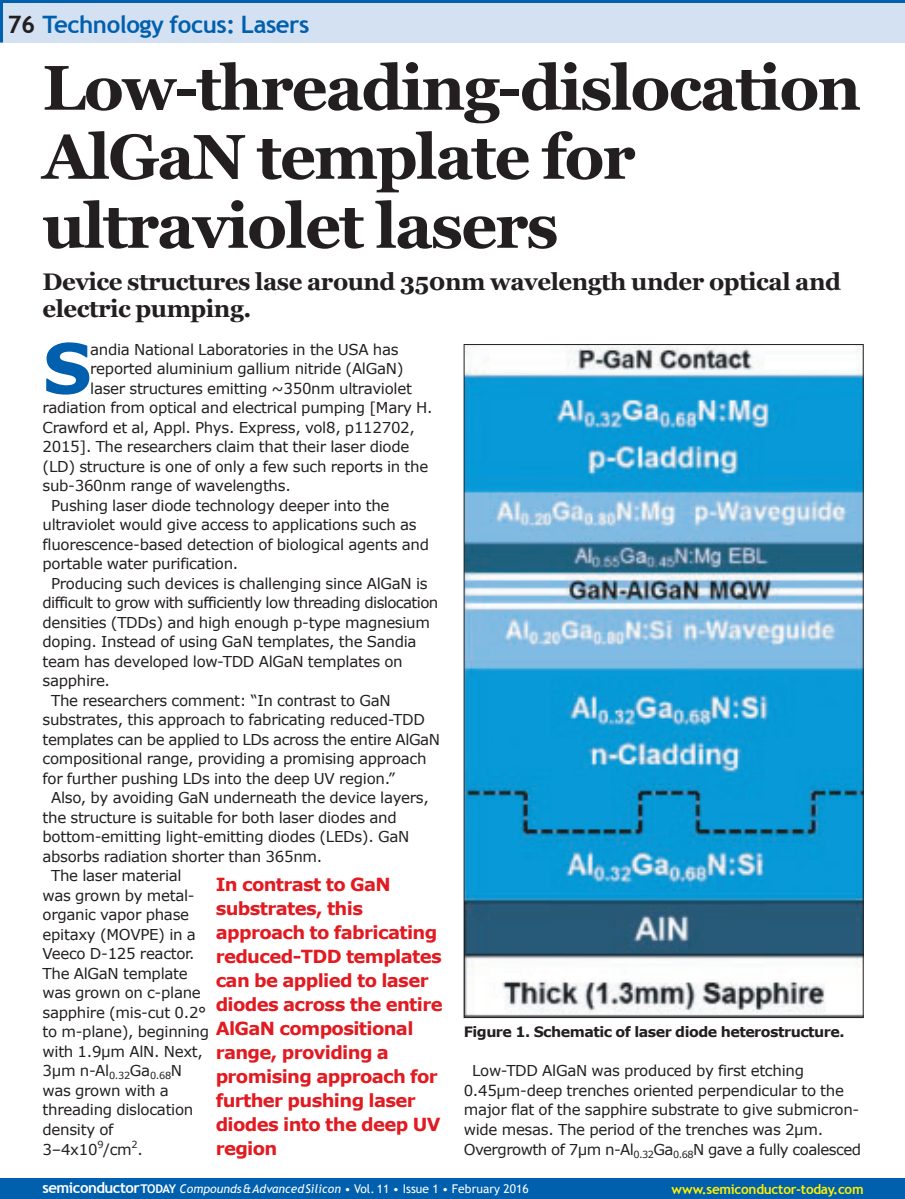
<style>
.page{position:relative;width:905px;height:1199px;background:#fff}
.page>*{position:absolute;margin:0;border:0;box-sizing:border-box;transform-origin:0 0}
.t1{font:700 69.3px "Verdana";color:#0160ae}
.t2{font:700 63px/69px "Georgia";letter-spacing:-.03em;color:#231f20}
.t3{font:700 24px/27px "Georgia";letter-spacing:-.02em;color:#231f20}
.t4{font:700 24px "Trebuchet MS";letter-spacing:-.02em;color:#0160ae}
.t5{font:700 18px/24px "Verdana";letter-spacing:-.035em;color:#e21a21}
.t6{font:15px/19.5px "Verdana";letter-spacing:-.02em;color:#231f20}
.t7{font:15px "Verdana";letter-spacing:-.04em;color:#231f20}
.t8{font:700 14.25px "Verdana";letter-spacing:-.035em;color:#231f20}
.t9{font:700 13.5px "Trebuchet MS";letter-spacing:-.02em;color:#fff101}
.t10{font:12px "Trebuchet MS";letter-spacing:.005em;color:#fff}
.s1{color:#231f20}
.s2{font-weight:700;font-size:15px}
.s3{font-weight:700}
.s4{font-style:italic}
</style>
<div class="page">
<div style="left:0;top:0;width:904px;height:43px;background:#d4e1f2"></div>
<hr style="left:0;top:0;width:3px;height:43px;background:#0160ae">
<div style="left:0;top:1178px;width:904px;height:20px;background:#0160ae"></div>
<hr style="left:0;top:0;width:904px;height:3px;background:#0160ae">
<img style="left:465px;top:346px;width:396px;height:670px">
<p class="t4" style="left:7px;top:10px;width:303px"><span class="s1">76</span> Technology focus: Lasers</p>
<p class="t2" style="left:43px;top:53px;width:820px">Low-threading-dislocation<br>AlGaN template for ultraviolet lasers</p>
<p class="t3" style="left:43px;top:268px;width:800px">Device structures lase around 350nm wavelength under optical and electric pumping.</p>
<p class="t1" style="left:43px;top:324px;width:51px">S</p>
<p class="t6" style="left:90px;top:339px;width:310px">andia National Laboratories in the USA has</p>
<p class="t6" style="left:90px;top:358px;width:315px">reported aluminium gallium nitride (AlGaN)</p>
<p class="t6" style="left:90px;top:378px;width:323px">laser structures emitting ~350nm ultraviolet</p>
<p class="t6" style="left:43px;top:397px;width:391px">radiation from optical and electrical pumping [Mary H.</p>
<p class="t6" style="left:43px;top:417px;width:374px">Crawford et al, Appl. Phys. Express, vol8, p112702,</p>
<p class="t6" style="left:43px;top:436px;width:368px">2015]. The researchers claim that their laser diode</p>
<p class="t6" style="left:43px;top:456px;width:387px">(LD) structure is one of only a few such reports in the</p>
<p class="t6" style="left:43px;top:475px;width:250px">sub-360nm range of wavelengths.</p>
<p class="t6" style="left:51px;top:495px;width:340px">Pushing laser diode technology deeper into the</p>
<p class="t6" style="left:43px;top:514px;width:375px">ultraviolet would give access to applications such as</p>
<p class="t6" style="left:43px;top:534px;width:388px">fluorescence-based detection of biological agents and</p>
<p class="t6" style="left:43px;top:553px;width:197px">portable water purification.</p>
<p class="t6" style="left:51px;top:573px;width:378px">Producing such devices is challenging since AlGaN is</p>
<p class="t7" style="left:43px;top:593px;width:397px">difficult to grow with sufficiently low threading dislocation</p>
<p class="t6" style="left:43px;top:612px;width:389px">densities (TDDs) and high enough p-type magnesium</p>
<p class="t6" style="left:43px;top:631px;width:375px">doping. Instead of using GaN templates, the Sandia</p>
<p class="t6" style="left:43px;top:651px;width:361px">team has developed low-TDD AlGaN templates on</p>
<p class="t6" style="left:43px;top:670px;width:69px">sapphire.</p>
<p class="t6" style="left:51px;top:690px;width:341px">The researchers comment: “In contrast to GaN</p>
<p class="t6" style="left:43px;top:709px;width:384px">substrates, this approach to fabricating reduced-TDD</p>
<p class="t6" style="left:43px;top:729px;width:399px">templates can be applied to LDs across the entire AlGaN</p>
<p class="t6" style="left:43px;top:748px;width:385px">compositional range, providing a promising approach</p>
<p class="t6" style="left:43px;top:768px;width:354px">for further pushing LDs into the deep UV region.”</p>
<p class="t6" style="left:51px;top:787px;width:379px">Also, by avoiding GaN underneath the device layers,</p>
<p class="t6" style="left:43px;top:807px;width:355px">the structure is suitable for both laser diodes and</p>
<p class="t6" style="left:43px;top:826px;width:368px">bottom-emitting light-emitting diodes (LEDs). GaN</p>
<p class="t6" style="left:43px;top:846px;width:281px">absorbs radiation shorter than 365nm.</p>
<p class="t6" style="left:51px;top:865px;width:132px">The laser material</p>
<p class="t6" style="left:43px;top:885px;width:154px">was grown by metal-</p>
<p class="t6" style="left:43px;top:904px;width:148px">organic vapor phase</p>
<p class="t6" style="left:43px;top:924px;width:155px">epitaxy (MOVPE) in a</p>
<p class="t6" style="left:43px;top:943px;width:154px">Veeco D-125 reactor.</p>
<p class="t6" style="left:43px;top:963px;width:147px">The AlGaN template</p>
<p class="t6" style="left:43px;top:982px;width:160px">was grown on c-plane</p>
<p class="t6" style="left:43px;top:1002px;width:165px">sapphire (mis-cut 0.2°</p>
<p class="t6" style="left:43px;top:1021px;width:168px">to m-plane), beginning</p>
<p class="t6" style="left:43px;top:1041px;width:162px">with 1.9µm AlN. Next,</p>
<p class="t6" style="left:43px;top:1060px;width:141px">3µm n-Al<sub>0.32</sub>Ga<sub>0.68</sub>N</p>
<p class="t6" style="left:43px;top:1080px;width:128px">was grown with a</p>
<p class="t6" style="left:43px;top:1099px;width:152px">threading dislocation</p>
<p class="t6" style="left:43px;top:1119px;width:72px">density of</p>
<p class="t6" style="left:43px;top:1138px;width:102px">3–4x10<sup>9</sup>/cm<sup>2</sup>.</p>
<p class="t5" style="left:216px;top:871px;width:228px">In contrast to GaN substrates, this approach to fabricating reduced-TDD templates can be applied to laser diodes across the entire<br>AlGaN compositional range, providing a promising approach for further pushing laser diodes into the deep UV region</p>
<p class="t8" style="left:463px;top:1023px;width:382px">Figure 1. Schematic of laser diode heterostructure.</p>
<p class="t6" style="left:463px;top:1060px;width:399px;text-indent:9px">Low-TDD AlGaN was produced by first etching 0.45µm-deep trenches oriented perpendicular to the major flat of the sapphire substrate to give submicron&shy;wide mesas. The period of the trenches was 2µm.<br>Overgrowth of 7µm n-Al<sub>0.32</sub>Ga<sub>0.68</sub>N gave a fully coalesced</p>
<p class="t10" style="left:43px;top:1181px;width:488px"><span class="s2">semiconductor</span><span class="s3">TODAY</span> <span class="s4">Compounds&amp;AdvancedSilicon</span> • Vol. 11 • Issue 1 • February 2016</p>
<p class="t9" style="left:671px;top:1180px;width:194px">www.semiconductor-today.com</p>
</div>
